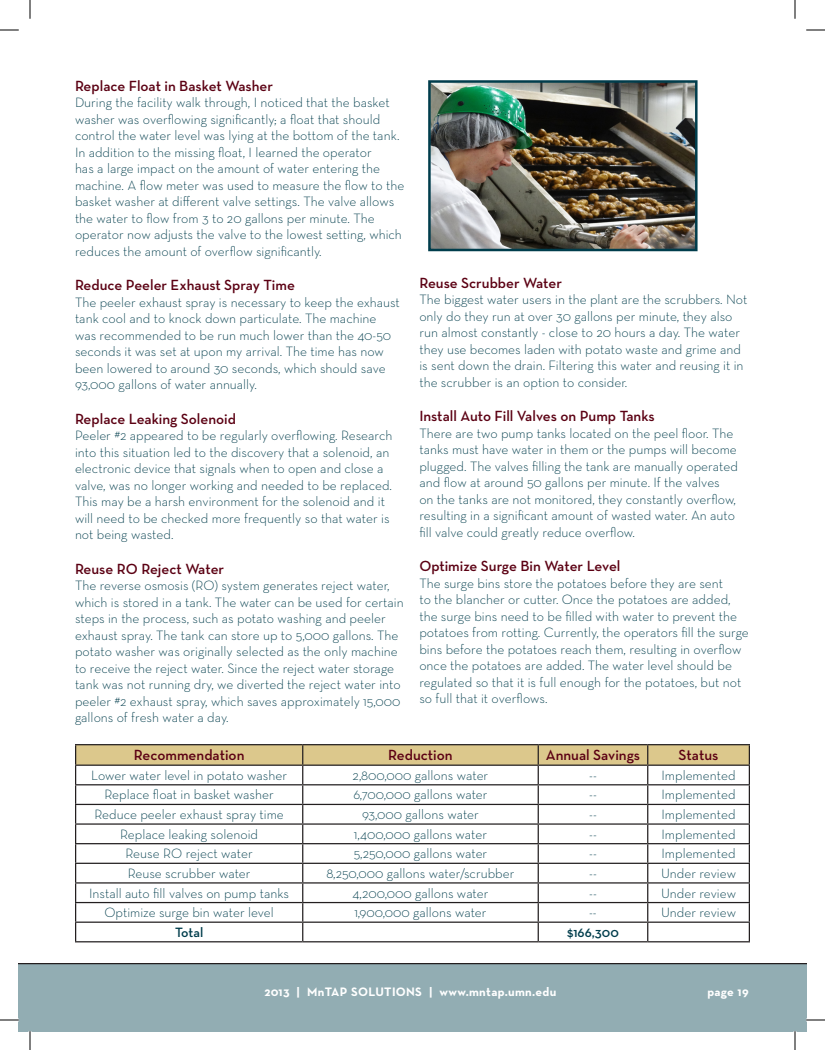
<style>
.page{position:relative;width:825px;height:1050px;background:#fff}
.page>*{position:absolute;margin:0;border:0;box-sizing:border-box;transform-origin:0 0}
.Subhed{font:600 15px "Neutra Text";color:#5b0013}
.Body{font:300 13.75px/16.5px "Neutra Text";color:#003d4c}
.Body-2{font:600 13.75px "Neutra Text";color:#003d4c}
.t1{font:700 12.5px "Neutra Text";letter-spacing:.025em;color:#fff}
</style>
<div class="page">
<div style="left:19px;top:963px;width:787px;height:68px;background:#92adb3"></div>
<img style="left:431px;top:83px;width:264px;height:165px">
<div style="left:428px;top:80px;width:270px;height:171px;border:2px solid #003d4c"></div>
<hr style="left:75px;top:744px;width:228px;height:1px;background:#231f20">
<hr style="left:303px;top:744px;width:235px;height:1px;background:#231f20">
<hr style="left:538px;top:744px;width:110px;height:1px;background:#231f20">
<hr style="left:648px;top:744px;width:102px;height:1px;background:#231f20">
<svg style="left:75px;top:745px;width:675px;height:196px"></svg>
<hr style="left:75px;top:941px;width:228px;height:1px;background:#231f20">
<hr style="left:303px;top:941px;width:235px;height:1px;background:#231f20">
<hr style="left:538px;top:941px;width:110px;height:1px;background:#231f20">
<hr style="left:648px;top:941px;width:102px;height:1px;background:#231f20">
<svg style="left:0;top:29px;width:19px;height:1px"></svg>
<svg style="left:806px;top:29px;width:19px;height:1px"></svg>
<svg style="left:0;top:1018px;width:19px;height:4px"></svg>
<svg style="left:806px;top:1018px;width:19px;height:4px"></svg>
<svg style="left:29px;top:0;width:1px;height:19px"></svg>
<svg style="left:28px;top:1031px;width:4px;height:19px"></svg>
<svg style="left:794px;top:0;width:1px;height:19px"></svg>
<svg style="left:793px;top:1031px;width:4px;height:19px"></svg>
<svg style="left:0;top:30px;width:19px;height:1px"></svg>
<svg style="left:806px;top:30px;width:19px;height:1px"></svg>
<svg style="left:0;top:1020px;width:19px;height:1px"></svg>
<svg style="left:806px;top:1020px;width:19px;height:1px"></svg>
<svg style="left:30px;top:0;width:1px;height:19px"></svg>
<svg style="left:30px;top:1031px;width:1px;height:19px"></svg>
<svg style="left:795px;top:0;width:1px;height:19px"></svg>
<svg style="left:795px;top:1031px;width:1px;height:19px"></svg>
<p class="Subhed" style="left:75px;top:76px;width:200px">Replace Float in Basket Washer</p>
<p class="Body" style="left:75px;top:94px;width:331px">During the facility walk through, I noticed that the basket washer was overflowing significantly; a float that should control the water level was lying at the bottom of the tank.<br>In addition to the missing float, I learned the operator<br>has a large impact on the amount of water entering the machine. A flow meter was used to measure the flow to the basket washer at different valve settings. The valve allows the water to flow from 3 to 20 gallons per minute. The operator now adjusts the valve to the lowest setting, which reduces the amount of overflow significantly.</p>
<p class="Subhed" style="left:75px;top:276px;width:221px">Reduce Peeler Exhaust Spray Time</p>
<p class="Body" style="left:75px;top:294px;width:326px">The peeler exhaust spray is necessary to keep the exhaust tank cool and to knock down particulate. The machine was recommended to be run much lower than the 40-50 seconds it was set at upon my arrival. The time has now been lowered to around 30 seconds, which should save 93,000 gallons of water annually.</p>
<p class="Subhed" style="left:75px;top:409px;width:163px">Replace Leaking Solenoid</p>
<p class="Body" style="left:75px;top:427px;width:319px">Peeler #2 appeared to be regularly overflowing. Research into this situation led to the discovery that a solenoid, an electronic device that signals when to open and close a valve, was no longer working and needed to be replaced.<br>This may be a harsh environment for the solenoid and it will need to be checked more frequently so that water is not being wasted.</p>
<p class="Subhed" style="left:75px;top:559px;width:151px">Reuse RO Reject Water</p>
<p class="Body" style="left:75px;top:577px;width:330px">The reverse osmosis (RO) system generates reject water, which is stored in a tank. The water can be used for certain steps in the process, such as potato washing and peeler exhaust spray. The tank can store up to 5,000 gallons. The potato washer was originally selected as the only machine to receive the reject water. Since the reject water storage tank was not running dry, we diverted the reject water into peeler #2 exhaust spray, which saves approximately 15,000 gallons of fresh water a day.</p>
<p class="Subhed" style="left:419px;top:274px;width:144px">Reuse Scrubber Water</p>
<p class="Body" style="left:419px;top:291px;width:330px">The biggest water users in the plant are the scrubbers. Not only do they run at over 30 gallons per minute, they also run almost constantly - close to 20 hours a day. The water they use becomes laden with potato waste and grime and is sent down the drain. Filtering this water and reusing it in the scrubber is an option to consider.</p>
<p class="Subhed" style="left:419px;top:407px;width:237px">Install Auto Fill Valves on Pump Tanks</p>
<p class="Body" style="left:419px;top:425px;width:320px">There are two pump tanks located on the peel floor. The tanks must have water in them or the pumps will become plugged. The valves filling the tank are manually operated and flow at around 50 gallons per minute. If the valves<br>on the tanks are not monitored, they constantly overflow, resulting in a significant amount of wasted water. An auto fill valve could greatly reduce overflow.</p>
<p class="Subhed" style="left:419px;top:557px;width:203px">Optimize Surge Bin Water Level</p>
<p class="Body" style="left:419px;top:575px;width:331px">The surge bins store the potatoes before they are sent<br>to the blancher or cutter. Once the potatoes are added, the surge bins need to be filled with water to prevent the potatoes from rotting. Currently, the operators fill the surge bins before the potatoes reach them, resulting in overflow once the potatoes are added. The water level should be regulated so that it is full enough for the potatoes, but not so full that it overflows.</p>
<p class="Subhed" style="left:134px;top:746px;width:112px">Recommendation</p>
<p class="Subhed" style="left:388px;top:746px;width:66px">Reduction</p>
<p class="Subhed" style="left:546px;top:746px;width:96px">Annual Savings</p>
<p class="Subhed" style="left:679px;top:746px;width:41px">Status</p>
<p class="Body" style="left:91px;top:767px;width:197px">Lower water level in potato washer</p>
<p class="Body" style="left:353px;top:767px;width:137px">2,800,000 gallons water</p>
<p class="Body" style="left:589px;top:767px;width:9px">--</p>
<p class="Body" style="left:662px;top:767px;width:76px">Implemented</p>
<p class="Body" style="left:105px;top:786px;width:171px">Replace float in basket washer</p>
<p class="Body" style="left:353px;top:786px;width:136px">6,700,000 gallons water</p>
<p class="Body" style="left:589px;top:786px;width:9px">--</p>
<p class="Body" style="left:662px;top:786px;width:76px">Implemented</p>
<p class="Body" style="left:94px;top:806px;width:191px">Reduce peeler exhaust spray time</p>
<p class="Body" style="left:362px;top:806px;width:118px">93,000 gallons water</p>
<p class="Body" style="left:589px;top:806px;width:9px">--</p>
<p class="Body" style="left:662px;top:806px;width:76px">Implemented</p>
<p class="Body" style="left:120px;top:825px;width:139px">Replace leaking solenoid</p>
<p class="Body" style="left:354px;top:825px;width:135px">1,400,000 gallons water</p>
<p class="Body" style="left:589px;top:825px;width:9px">--</p>
<p class="Body" style="left:662px;top:825px;width:76px">Implemented</p>
<p class="Body" style="left:126px;top:845px;width:129px">Reuse RO reject water</p>
<p class="Body" style="left:354px;top:845px;width:135px">5,250,000 gallons water</p>
<p class="Body" style="left:589px;top:845px;width:9px">--</p>
<p class="Body" style="left:662px;top:845px;width:76px">Implemented</p>
<p class="Body" style="left:128px;top:865px;width:124px">Reuse scrubber water</p>
<p class="Body" style="left:326px;top:865px;width:190px">8,250,000 gallons water/scrubber</p>
<p class="Body" style="left:589px;top:865px;width:9px">--</p>
<p class="Body" style="left:661px;top:865px;width:76px">Under review</p>
<p class="Body" style="left:89px;top:884px;width:201px">Install auto fill valves on pump tanks</p>
<p class="Body" style="left:352px;top:884px;width:138px">4,200,000 gallons water</p>
<p class="Body" style="left:589px;top:884px;width:9px">--</p>
<p class="Body" style="left:661px;top:884px;width:76px">Under review</p>
<p class="Body" style="left:104px;top:904px;width:171px">Optimize surge bin water level</p>
<p class="Body" style="left:354px;top:904px;width:134px">1,900,000 gallons water</p>
<p class="Body" style="left:589px;top:904px;width:9px">--</p>
<p class="Body" style="left:661px;top:904px;width:76px">Under review</p>
<p class="Body-2" style="left:175px;top:924px;width:30px">Total</p>
<p class="Body-2" style="left:567px;top:924px;width:53px">$166,300</p>
<p class="t1" style="left:264px;top:983px;width:293px">2013 | MnTAP SOLUTIONS | www.mntap.umn.edu</p>
<p class="t1" style="left:707px;top:983px;width:43px">page 19</p>
</div>
